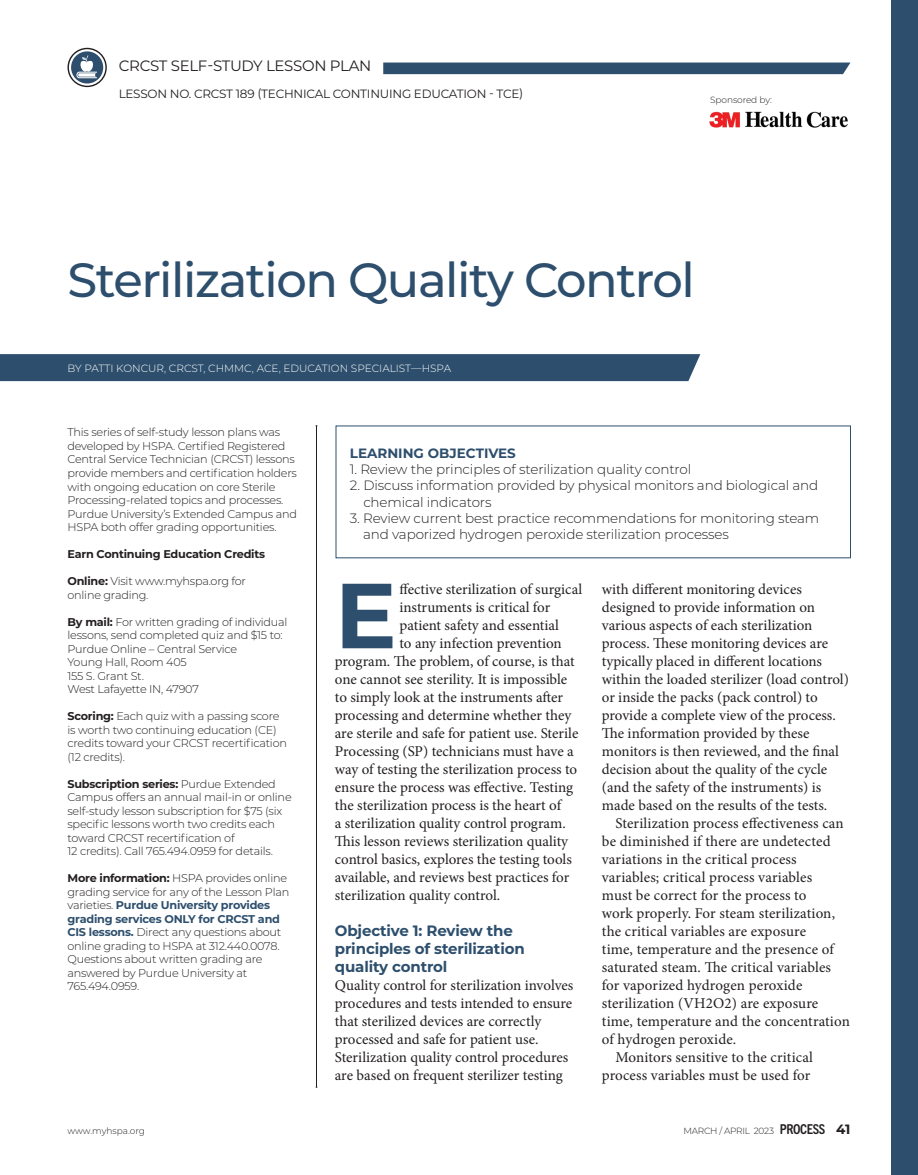
<style>
.page{position:relative;width:918px;height:1175px;background:#fff}
.page>*{position:absolute;margin:0;border:0;box-sizing:border-box;transform-origin:0 0}
.Drop_Cap{font:700 92.1px "Montserrat";color:#2d4f6d}
.Headline{font:500 48px "Montserrat";letter-spacing:-.03em;color:#2d4f6d}
.Body_Copy_1{font:15px/18px "Minion Pro";color:#231f20}
.Drop_Cap-2{font:15px "Minion Pro";color:#231f20}
.Body_Copy{font:15px/18px "Minion Pro";letter-spacing:.01em;color:#231f20}
.SubHead{font:700 15px/18px "Montserrat";letter-spacing:-.01em;color:#2d4f6d}
.t1{font:15px "Montserrat";letter-spacing:-.02em;color:#231f20}
.t2{font:300 13.5px/16.2px "Montserrat";letter-spacing:-.01em;color:#231f20}
.t3{font:700 13.5px "Montserrat";color:#2d4f6d}
.t4{font:12px "Montserrat";letter-spacing:-.02em;color:#231f20}
.t5{font:300 11.25px/13.5px "Montserrat";letter-spacing:-.02em;color:#231f20}
.t6{font:700 11.25px "Montserrat";letter-spacing:-.02em;color:#231f20}
.By_Line{font:300 10.5px "Montserrat";color:#fff}
.t7{font:300 9px "Montserrat";letter-spacing:-.01em;color:#231f20}
.t8{font:300 9px "Montserrat";letter-spacing:-.03em;color:#231f20}
.s1{font-weight:700}
.s2{font-weight:700;color:#2d4f6d}
.s3{font-family:"Trade Gothic Next SR Pro";font-weight:700;font-stretch:condensed;font-size:13.65px}
.s4{font-weight:700;font-size:13.5px}
</style>
<div class="page">
<div style="left:383px;top:63px;width:467px;height:11px;background:#2d4f6d"></div>
<div style="left:891px;top:0;width:27px;height:1174px;background:#2d4f6d"></div>
<svg style="left:68px;top:48px;width:39px;height:39px"></svg>
<img style="left:709px;top:111px;width:139px;height:17px">
<hr style="left:316px;top:426px;width:1px;height:661px;background:#231f20">
<div style="left:0;top:354px;width:700px;height:27px;background:#2d4f6d"></div>
<h3 class="t1" style="left:119px;top:55px;width:254px">CRCST SELF-STUDY LESSON PLAN</h3>
<p class="t4" style="left:119px;top:85px;width:406px">LESSON NO. CRCST 189 (TECHNICAL CONTINUING EDUCATION - TCE)</p>
<p class="t7" style="left:710px;top:94px;width:63px">Sponsored by:</p>
<p class="Headline" style="left:68px;top:246px;width:629px">Sterilization Quality Control</p>
<p class="By_Line" style="left:68px;top:361px;width:385px">BY PATTI KONCUR, CRCST, CHMMC, ACE, EDUCATION SPECIALIST—HSPA</p>
<p class="t5" style="left:68px;top:425px;width:231px">This series of self-study lesson plans was developed by HSPA. Certified Registered Central Service Technician (CRCST) lessons provide members and certification holders with ongoing education on core Sterile Processing-related topics and processes.<br>Purdue University’s Extended Campus and HSPA both offer grading opportunities.</p>
<p class="t6" style="left:68px;top:546px;width:199px">Earn Continuing Education Credits</p>
<p class="t5" style="left:68px;top:574px;width:180px"><span class="s1">Online:</span> Visit www.myhspa.org for online grading.</p>
<p class="t5" style="left:68px;top:614px;width:221px"><span class="s1">By mail:</span> For written grading of individual lessons, send completed quiz and $15 to:</p>
<p class="t5" style="left:68px;top:641px;width:171px">Purdue Online – Central Service</p>
<p class="t5" style="left:68px;top:655px;width:121px">Young Hall, Room 405</p>
<p class="t5" style="left:68px;top:668px;width:78px">155 S. Grant St.</p>
<p class="t5" style="left:68px;top:682px;width:133px">West Lafayette IN, 47907</p>
<p class="t5" style="left:68px;top:709px;width:221px"><span class="s1">Scoring:</span> Each quiz with a passing score is worth two continuing education (CE) credits toward your CRCST recertification (12 credits).</p>
<p class="t5" style="left:68px;top:776px;width:226px"><span class="s1">Subscription series:</span> Purdue Extended Campus offers an annual mail-in or online self-study lesson subscription for $75 (six specific lessons worth two credits each toward CRCST recertification of<br>12 credits). Call 765.494.0959 for details.</p>
<p class="t5" style="left:68px;top:871px;width:223px"><span class="s1">More information:</span> HSPA provides online grading service for any of the Lesson Plan varieties. <span class="s2">Purdue University provides grading services ONLY for CRCST and CIS lessons.</span> Direct any questions about online grading to HSPA at 312.440.0078.<br>Questions about written grading are answered by Purdue University at 765.494.0959.</p>
<p class="t3" style="left:350px;top:443px;width:168px">LEARNING OBJECTIVES</p>
<p class="t2" style="left:350px;top:461px;width:343px">1. Review the principles of sterilization quality control</p>
<p class="t2" style="left:363px;top:477px;width:456px;text-indent:-13px">2. Discuss information provided by physical monitors and biological and chemical indicators</p>
<p class="t2" style="left:363px;top:509px;width:458px;text-indent:-13px">3. Review current best practice recommendations for monitoring steam and vaporized hydrogen peroxide sterilization processes</p>
<p class="Drop_Cap" style="left:335px;top:549px;width:63px">E</p>
<p class="Drop_Cap-2" style="left:399px;top:579px;width:184px">ffective sterilization of surgical</p>
<p class="Drop_Cap-2" style="left:399px;top:597px;width:152px">instruments is critical for</p>
<p class="Drop_Cap-2" style="left:399px;top:615px;width:161px">patient safety and essential</p>
<p class="Drop_Cap-2" style="left:399px;top:633px;width:164px">to any infection prevention</p>
<p class="Drop_Cap-2" style="left:335px;top:651px;width:241px">program. The problem, of course, is that</p>
<p class="Drop_Cap-2" style="left:335px;top:669px;width:234px">one cannot see sterility. It is impossible</p>
<p class="Drop_Cap-2" style="left:335px;top:687px;width:230px">to simply look at the instruments after</p>
<p class="Drop_Cap-2" style="left:335px;top:705px;width:238px">processing and determine whether they</p>
<p class="Drop_Cap-2" style="left:335px;top:723px;width:245px">are sterile and safe for patient use. Sterile</p>
<p class="Drop_Cap-2" style="left:335px;top:741px;width:240px">Processing (SP) technicians must have a</p>
<p class="Drop_Cap-2" style="left:335px;top:759px;width:244px">way of testing the sterilization process to</p>
<p class="Drop_Cap-2" style="left:335px;top:777px;width:240px">ensure the process was effective. Testing</p>
<p class="Drop_Cap-2" style="left:335px;top:795px;width:228px">the sterilization process is the heart of</p>
<p class="Drop_Cap-2" style="left:335px;top:813px;width:232px">a sterilization quality control program.</p>
<p class="Drop_Cap-2" style="left:335px;top:831px;width:235px">This lesson reviews sterilization quality</p>
<p class="Drop_Cap-2" style="left:335px;top:849px;width:238px">control basics, explores the testing tools</p>
<p class="Drop_Cap-2" style="left:335px;top:867px;width:236px">available, and reviews best practices for</p>
<p class="Drop_Cap-2" style="left:335px;top:885px;width:167px">sterilization quality control.</p>
<p class="SubHead" style="left:335px;top:921px;width:191px">Objective 1: Review the principles of sterilization quality control</p>
<p class="Body_Copy_1" style="left:335px;top:976px;width:240px">Quality control for sterilization involves procedures and tests intended to ensure that sterilized devices are correctly processed and safe for patient use.<br>Sterilization quality control procedures are based on frequent sterilizer testing</p>
<p class="Body_Copy_1" style="left:602px;top:580px;width:249px">with different monitoring devices designed to provide information on various aspects of each sterilization process. These monitoring devices are typically placed in different locations within the loaded sterilizer (load control) or inside the packs (pack control) to provide a complete view of the process.<br>The information provided by these monitors is then reviewed, and the final decision about the quality of the cycle (and the safety of the instruments) is made based on the results of the tests.</p>
<p class="Body_Copy" style="left:602px;top:814px;width:250px;text-indent:14px">Sterilization process effectiveness can be diminished if there are undetected variations in the critical process variables; critical process variables<br>must be correct for the process to<br>work properly. For steam sterilization, the critical variables are exposure<br>time, temperature and the presence of saturated steam. The critical variables for vaporized hydrogen peroxide sterilization (VH2O2) are exposure time, temperature and the concentration of hydrogen peroxide.</p>
<p class="Body_Copy" style="left:602px;top:1048px;width:213px;text-align:right">Monitors sensitive to the critical process variables must be used for</p>
<p class="t7" style="left:68px;top:1125px;width:79px">www.myhspa.org</p>
<p class="t8" style="left:684px;top:1125px;width:168px">MARCH / APRIL 2023 <span class="s3">PROCESS</span> <span class="s4">41</span></p>
</div>
